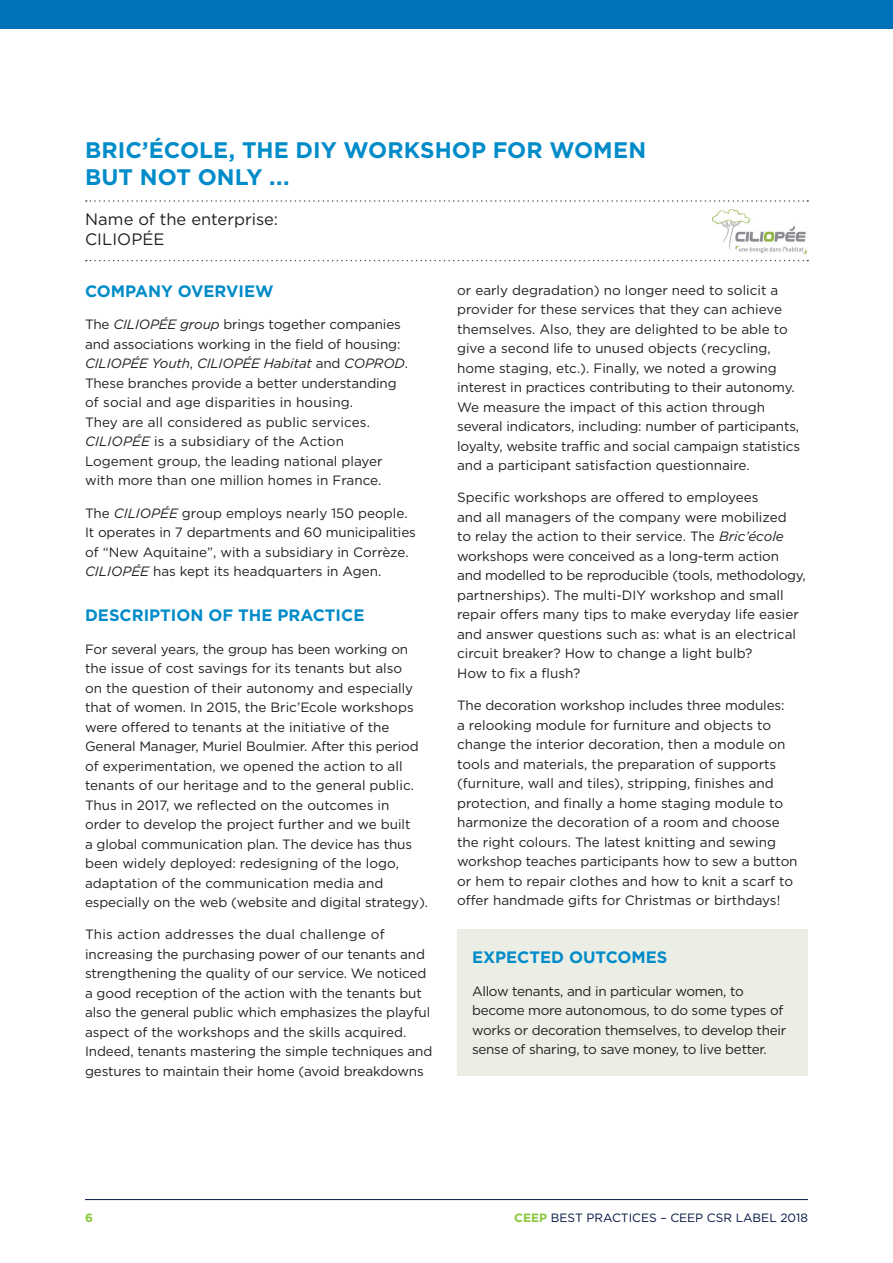
<style>
.page{position:relative;width:893px;height:1263px;background:#fff}
.page>*{position:absolute;margin:0;border:0;box-sizing:border-box;transform-origin:0 0}
.t1{font:700 22.5px/27px "Gotham";letter-spacing:.005em;color:#008bc9}
._05_Subtitle_BLUE{font:700 16.5px "Gotham";color:#008bc9}
.t2{font:16.5px "Gotham";letter-spacing:.005em;color:#231f20}
._06_Text{font:13.5px/19.5px "Gotham";color:#231f20}
._06_Text-2{font:13.5px/19.5px "Gotham";letter-spacing:-.02em;color:#231f20}
.t3{font:12px "Gotham";color:#001340}
.t4{font:700 12px "Gotham";color:#8bc63e}
.s1{font-style:italic}
.s2{font-weight:700;color:#8bc63e}
</style>
<div class="page">
<div style="left:0;top:0;width:893px;height:29px;background:#0072bc"></div>
<div style="left:457px;top:929px;width:351px;height:147px;background:#ebeee5"></div>
<hr style="left:85px;top:1199px;width:723px;height:1px;background:#001340">
<svg style="left:86px;top:200px;width:722px;height:2px"></svg>
<svg style="left:86px;top:260px;width:722px;height:1px"></svg>
<img style="left:712px;top:209px;width:95px;height:45px">
<p class="t1" style="left:85px;top:137px;width:563px">BRIC’ÉCOLE, THE DIY WORKSHOP FOR WOMEN<br>BUT NOT ONLY ...</p>
<p class="t2" style="left:85px;top:208px;width:194px">Name of the enterprise:</p>
<p class="t2" style="left:85px;top:229px;width:81px">CILIOPÉE</p>
<p class="_05_Subtitle_BLUE" style="left:85px;top:280px;width:190px">COMPANY OVERVIEW</p>
<p class="_06_Text" style="left:85px;top:314px;width:325px">The <span class="s1">CILIOPÉE group</span> brings together companies and associations working in the field of housing:<br><span class="s1">CILIOPÉE Youth</span>, <span class="s1">CILIOPÉE Habitat</span> and <span class="s1">COPROD</span>.<br>These branches provide a better understanding of social and age disparities in housing.<br>They are all considered as public services.<br><span class="s1">CILIOPÉE</span> is a subsidiary of the Action Logement group, the leading national player with more than one million homes in France.</p>
<p class="_06_Text" style="left:85px;top:503px;width:332px">The <span class="s1">CILIOPÉE</span> group employs nearly 150 people.<br>It operates in 7 departments and 60 municipalities of “New Aquitaine”, with a subsidiary in Corrèze.<br><span class="s1">CILIOPÉE</span> has kept its headquarters in Agen.</p>
<p class="_05_Subtitle_BLUE" style="left:85px;top:605px;width:281px">DESCRIPTION OF THE PRACTICE</p>
<p class="_06_Text" style="left:85px;top:639px;width:345px">For several years, the group has been working on the issue of cost savings for its tenants but also<br>on the question of their autonomy and especially that of women. In 2015, the Bric’Ecole workshops were offered to tenants at the initiative of the General Manager, Muriel Boulmier. After this period of experimentation, we opened the action to all tenants of our heritage and to the general public.<br>Thus in 2017, we reflected on the outcomes in order to develop the project further and we built<br>a global communication plan. The device has thus been widely deployed: redesigning of the logo, adaptation of the communication media and especially on the web (website and digital strategy).</p>
<p class="_06_Text" style="left:85px;top:925px;width:349px">This action addresses the dual challenge of increasing the purchasing power of our tenants and strengthening the quality of our service. We noticed a good reception of the action with the tenants but also the general public which emphasizes the playful aspect of the workshops and the skills acquired.<br>Indeed, tenants mastering the simple techniques and gestures to maintain their home (avoid breakdowns</p>
<p class="_06_Text" style="left:457px;top:280px;width:345px">or early degradation) no longer need to solicit a provider for these services that they can achieve themselves. Also, they are delighted to be able to give a second life to unused objects (recycling, home staging, etc.). Finally, we noted a growing interest in practices contributing to their autonomy.<br>We measure the impact of this action through several indicators, including: number of participants, loyalty, website traffic and social campaign statistics and a participant satisfaction questionnaire.</p>
<p class="_06_Text" style="left:457px;top:488px;width:350px">Specific workshops are offered to employees<br>and all managers of the company were mobilized<br>to relay the action to their service. The <span class="s1">Bric’école </span>workshops were conceived as a long-term action and modelled to be reproducible (tools, methodology, partnerships). The multi-DIY workshop and small repair offers many tips to make everyday life easier and answer questions such as: what is an electrical circuit breaker? How to change a light bulb?<br>How to fix a flush?</p>
<p class="_06_Text" style="left:457px;top:695px;width:342px">The decoration workshop includes three modules:<br>a relooking module for furniture and objects to change the interior decoration, then a module on tools and materials, the preparation of supports (furniture, wall and tiles), stripping, finishes and protection, and finally a home staging module to harmonize the decoration of a room and choose the right colours. The latest knitting and sewing workshop teaches participants how to sew a button or hem to repair clothes and how to knit a scarf to offer handmade gifts for Christmas or birthdays!</p>
<p class="_05_Subtitle_BLUE" style="left:472px;top:946px;width:197px">EXPECTED OUTCOMES</p>
<p class="_06_Text-2" style="left:472px;top:981px;width:316px">Allow tenants, and in particular women, to become more autonomous, to do some types of works or decoration themselves, to develop their sense of sharing, to save money, to live better.</p>
<p class="t4" style="left:85px;top:1209px;width:9px">6</p>
<p class="t3" style="left:514px;top:1209px;width:295px"><span class="s2">CEEP</span> BEST PRACTICES – CEEP CSR LABEL 2018</p>
</div>
